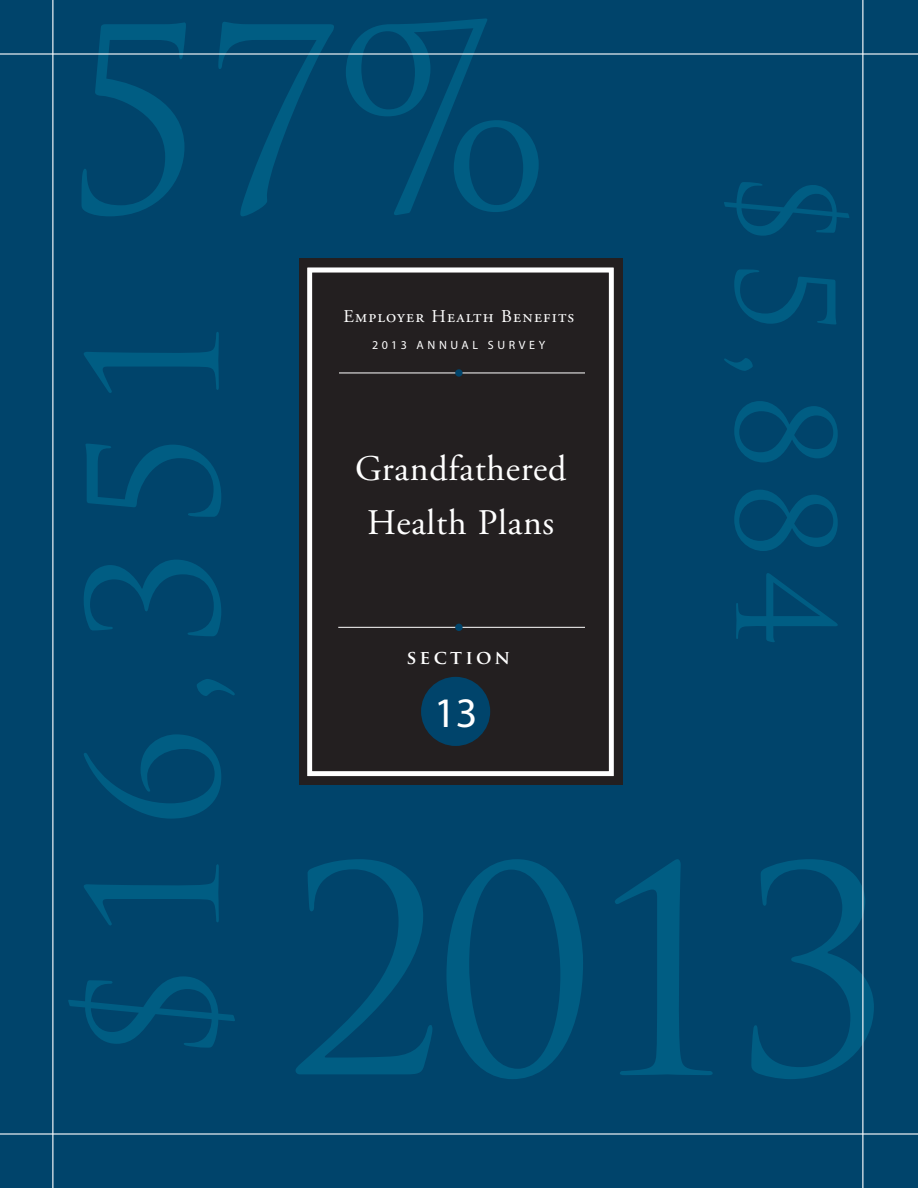
<style>
.page{position:relative;width:918px;height:1188px;background:#00446b}
.page>*{position:absolute;margin:0;border:0;box-sizing:border-box;transform-origin:0 0}
.t1{font:280.5px "Trajan Pro";color:#005d83}
.t2{font:250.5px "Trajan Pro";color:#005d83}
.t3{font:175.5px "Trajan Pro";color:#005d83}
.t4{font:132px "Trajan Pro";color:#005d83}
.t5{font:42.15px "Myriad Pro";color:#fff}
.t6{font:36px/54px "Adobe Garamond Pro";color:#fff;text-align:center}
.t7{font:700 18.75px "Trajan Pro";letter-spacing:.17em;color:#fff}
.t8{font:18px "Adobe Garamond Pro";letter-spacing:.065em;color:#fff}
.t9{font:12px "Myriad Pro";letter-spacing:.3em;color:#fff}
</style>
<div class="page">
<hr style="left:0;top:1133px;width:918px;height:2px;background:#fff">
<hr style="left:0;top:53px;width:918px;height:2px;background:#fff">
<hr style="left:52px;top:0;width:1px;height:1188px;background:#fff">
<hr style="left:862px;top:0;width:1px;height:1188px;background:#fff">
<div style="left:299px;top:258px;width:324px;height:527px;background:#231f20"></div>
<svg style="left:307px;top:267px;width:307px;height:509px"></svg>
<hr style="left:339px;top:373px;width:246px;height:1px;background:#fff">
<div style="left:455px;top:369px;width:8px;height:8px;border:2px solid #00446b;border-radius:50%"></div>
<hr style="left:338px;top:627px;width:247px;height:1px;background:#fff">
<div style="left:455px;top:624px;width:8px;height:7px;border:2px solid #00446b;border-radius:50%"></div>
<div style="left:421px;top:677px;width:69px;height:69px;background:#00446b;border-radius:50%"></div>
<h2 class="t2" style="left:62px;top:-21px;width:490px">57%</h2>
<h3 class="t4" style="left:859px;top:171px;width:477px;rotate:90deg">$5,884</h3>
<p class="t8" style="left:343px;top:309px;width:232px">Employer Health Benefits</p>
<p class="t9" style="left:372px;top:340px;width:175px">2013 ANNUAL SURVEY</p>
<h3 class="t3" style="left:55px;top:1063px;width:752px;rotate:-90deg">$16,351</h3>
<p class="t6" style="left:355px;top:445px;width:213px">Grandfathered<br>Health Plans</p>
<p class="t7" style="left:406px;top:647px;width:105px">SECTION</p>
<p class="t5" style="left:434px;top:697px;width:45px">13</p>
<h1 class="t1" style="left:286px;top:814px;width:609px">2013</h1>
</div>
